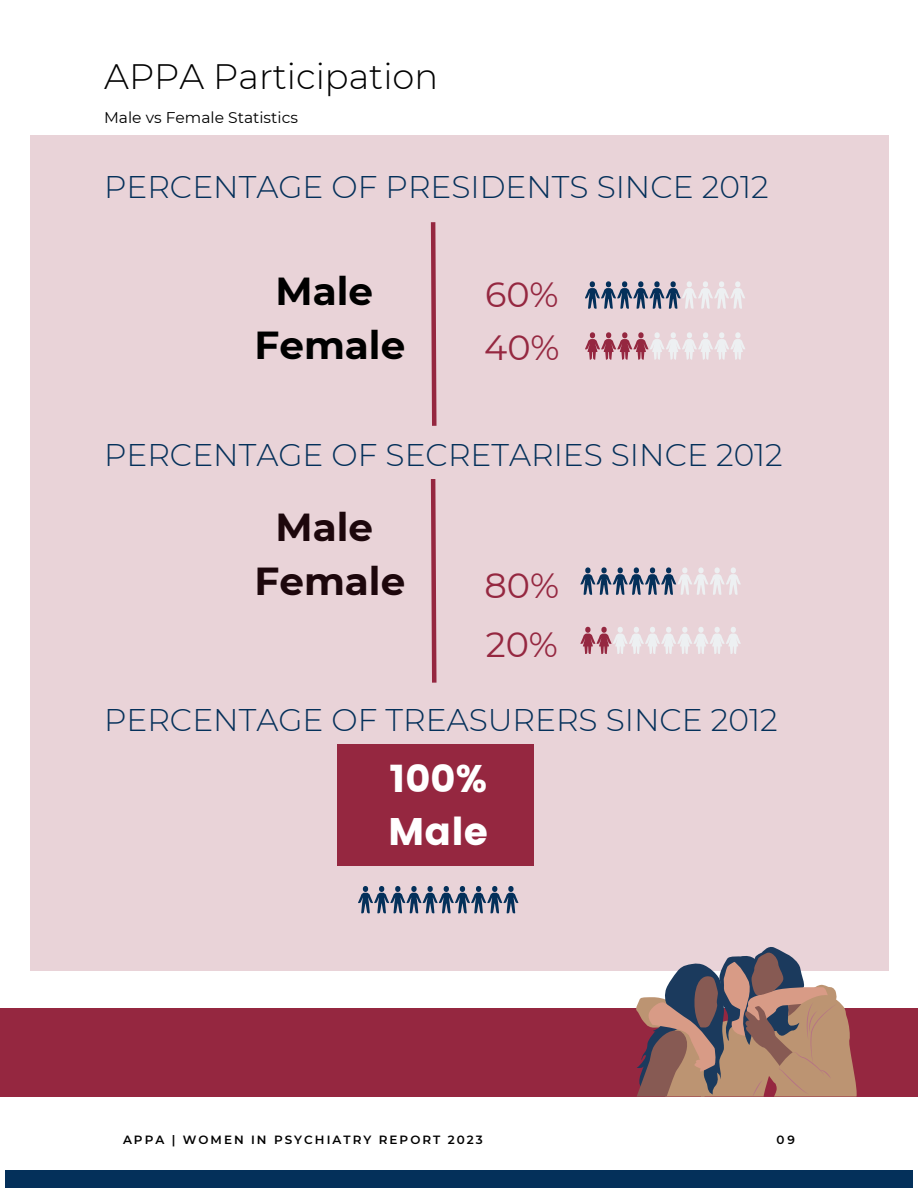
<style>
.page{position:relative;width:918px;height:1188px;background:#fff}
.page>*{position:absolute;margin:0;border:0;box-sizing:border-box;transform-origin:0 0}
.t1{font:700 39px/54px "Montserrat";color:#000;text-align:center}
.t2{font:38.4px/52.8px "Poppins";color:#fff}
.t3{font:300 35.25px "Montserrat";color:#000}
.t4{font:35.1px/52.7px "Montserrat";color:#952740}
.t5{font:300 31.35px "Montserrat";color:#04305a}
.t6{font:15.45px "Montserrat";color:#000}
.t7{font:600 12px "Montserrat";letter-spacing:.17em;color:#000}
</style>
<div class="page">
<div style="left:6px;top:1170px;width:906px;height:18px;background:#04305a"></div>
<div style="left:30px;top:135px;width:858px;height:836px;background:#e9d3d8"></div>
<svg style="left:580px;top:627px;width:112px;height:27px"></svg>
<svg style="left:585px;top:281px;width:80px;height:28px"></svg>
<svg style="left:682px;top:281px;width:63px;height:28px"></svg>
<svg style="left:585px;top:332px;width:144px;height:28px"></svg>
<svg style="left:580px;top:567px;width:80px;height:28px"></svg>
<svg style="left:677px;top:567px;width:64px;height:28px"></svg>
<div style="left:0;top:1009px;width:917px;height:88px;background:#952740"></div>
<svg style="left:635px;top:947px;width:222px;height:150px"></svg>
<svg style="left:430px;top:222px;width:7px;height:204px"></svg>
<div style="left:337px;top:744px;width:197px;height:122px;background:#952740"></div>
<svg style="left:430px;top:479px;width:7px;height:204px"></svg>
<svg style="left:358px;top:886px;width:80px;height:27px"></svg>
<p class="t3" style="left:104px;top:54px;width:335px">APPA Participation</p>
<p class="t6" style="left:104px;top:109px;width:195px">Male vs Female Statistics</p>
<p class="t5" style="left:104px;top:168px;width:666px">PERCENTAGE OF PRESIDENTS SINCE 2012</p>
<p class="t1" style="left:255px;top:264px;width:152px">Male<br>Female</p>
<p class="t4" style="left:484px;top:268px;width:77px">60%<br>40%</p>
<p class="t5" style="left:104px;top:436px;width:680px">PERCENTAGE OF SECRETARIES SINCE 2012</p>
<p class="t1" style="left:255px;top:500px;width:152px">Male<br>Female</p>
<p class="t4" style="left:485px;top:560px;width:76px">80%</p>
<p class="t4" style="left:486px;top:618px;width:74px">20%</p>
<p class="t5" style="left:104px;top:700px;width:675px">PERCENTAGE OF TREASURERS SINCE 2012</p>
<p class="t2" style="left:388px;top:752px;width:101px">100%<br>Male</p>
<p class="t7" style="left:123px;top:1132px;width:361px">APPA | WOMEN IN PSYCHIATRY REPORT 2023</p>
<p class="t7" style="left:776px;top:1132px;width:20px">09</p>
</div>
